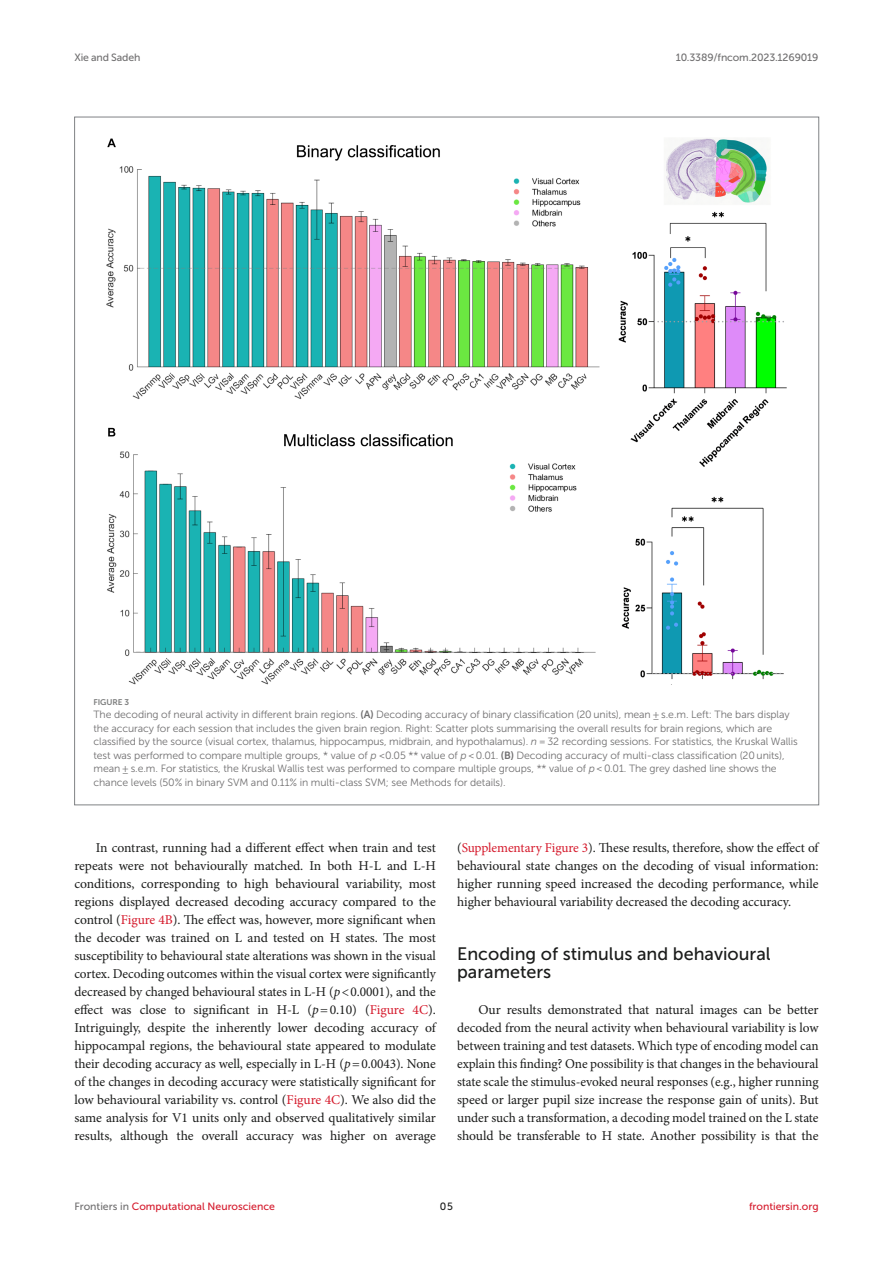
<style>
.page{position:relative;width:893px;height:1263px;background:#fff}
.page>*{position:absolute;margin:0;border:0;box-sizing:border-box;transform-origin:0 0}
.HEAD_2{font:18px/18px "Museo Sans 500";color:#1b1c1b}
.TEXT{font:13.5px/18px "Minion Pro";letter-spacing:-.005em;color:#1b1c1b;text-align:justify}
.TEXT_FLUSH{font:13.5px/18px "Minion Pro";letter-spacing:-.01em;color:#1b1c1b;text-align:justify}
.FIG_LEG{font:10.5px/13.5px "Museo Sans 300";letter-spacing:-.01em;color:#706f70}
.t1{font:10.5px "Museo Sans 500";color:#d51a2c}
.t2{font:10.5px "Museo Sans 500";letter-spacing:-.015em;color:#706f70}
.t3{font:10.5px "Museo Sans 500";color:#1b1c1b}
.FIG_HD{font:8.25px "Museo Sans 700";letter-spacing:-.01em;color:#7e7f7f}
.s1{font-family:"Museo Sans 700"}
.s2{font-style:italic}
.s3{color:#d51a2c}
.s4{color:#706f70}
</style>
<div class="page">
<img style="left:106px;top:138px;width:681px;height:547px">
<p class="t2" style="left:74px;top:51px;width:68px">Xie and Sadeh</p>
<p class="t2" style="left:676px;top:51px;width:144px">10.3389/fncom.2023.1269019</p>
<p class="FIG_HD" style="left:94px;top:697px;width:37px">FIGURE 3</p>
<p class="FIG_LEG" style="left:94px;top:708px;width:706px">The decoding of neural activity in different brain regions. <span class="s1">(A)</span> Decoding accuracy of binary classification (20 units), mean ± s.e.m. Left: The bars display the accuracy for each session that includes the given brain region. Right: Scatter plots summarising the overall results for brain regions, which are classified by the source (visual cortex, thalamus, hippocampus, midbrain, and hypothalamus). <span class="s2">n</span> = 32 recording sessions. For statistics, the Kruskal Wallis test was performed to compare multiple groups, * value of <span class="s2">p</span> &lt;0.05 ** value of <span class="s2">p</span> &lt; 0.01. <span class="s1">(B)</span> Decoding accuracy of multi-class classification (20 units), mean ± s.e.m. For statistics, the Kruskal Wallis test was performed to compare multiple groups, ** value of <span class="s2">p</span> &lt; 0.01. The grey dashed line shows the chance levels (50% in binary SVM and 0.11% in multi-class SVM; see Methods for details).</p>
<p class="TEXT" style="left:74px;top:839px;width:363px;text-indent:21px">In contrast, running had a different effect when train and test repeats were not behaviourally matched. In both H-L and L-H conditions, corresponding to high behavioural variability, most regions displayed decreased decoding accuracy compared to the control (<span class="s3">Figure 4B</span>). The effect was, however, more significant when the decoder was trained on L and tested on H states. The most susceptibility to behavioural state alterations was shown in the visual cortex. Decoding outcomes within the visual cortex were significantly decreased by changed behavioural states in L-H (<span class="s2">p</span>&lt;0.0001), and the effect was close to significant in H-L (<span class="s2">p</span>=0.10) (<span class="s3">Figure 4C</span>).<br>Intriguingly, despite the inherently lower decoding accuracy of hippocampal regions, the behavioural state appeared to modulate their decoding accuracy as well, especially in L-H (<span class="s2">p</span>=0.0043). None of the changes in decoding accuracy were statistically significant for low behavioural variability vs. control (<span class="s3">Figure 4C</span>). We also did the same analysis for V1 units only and observed qualitatively similar results, although the overall accuracy was higher on average</p>
<p class="TEXT" style="left:457px;top:839px;width:363px">(<span class="s3">Supplementary Figure 3</span>). These results, therefore, show the effect of behavioural state changes on the decoding of visual information: higher running speed increased the decoding performance, while higher behavioural variability decreased the decoding accuracy.</p>
<p class="HEAD_2" style="left:457px;top:945px;width:315px">Encoding of stimulus and behavioural parameters</p>
<p class="TEXT_FLUSH" style="left:457px;top:1001px;width:363px;text-indent:21px">Our results demonstrated that natural images can be better decoded from the neural activity when behavioural variability is low between training and test datasets. Which type of encoding model can explain this finding? One possibility is that changes in the behavioural state scale the stimulus-evoked neural responses (e.g., higher running speed or larger pupil size increase the response gain of units). But under such a transformation, a decoding model trained on the L state should be transferable to H state. Another possibility is that the</p>
<p class="t1" style="left:74px;top:1200px;width:202px"><span class="s4">Frontiers in</span> Computational Neuroscience</p>
<p class="t3" style="left:440px;top:1200px;width:14px">05</p>
<p class="t1" style="left:749px;top:1200px;width:71px">frontiersin.org</p>
</div>
